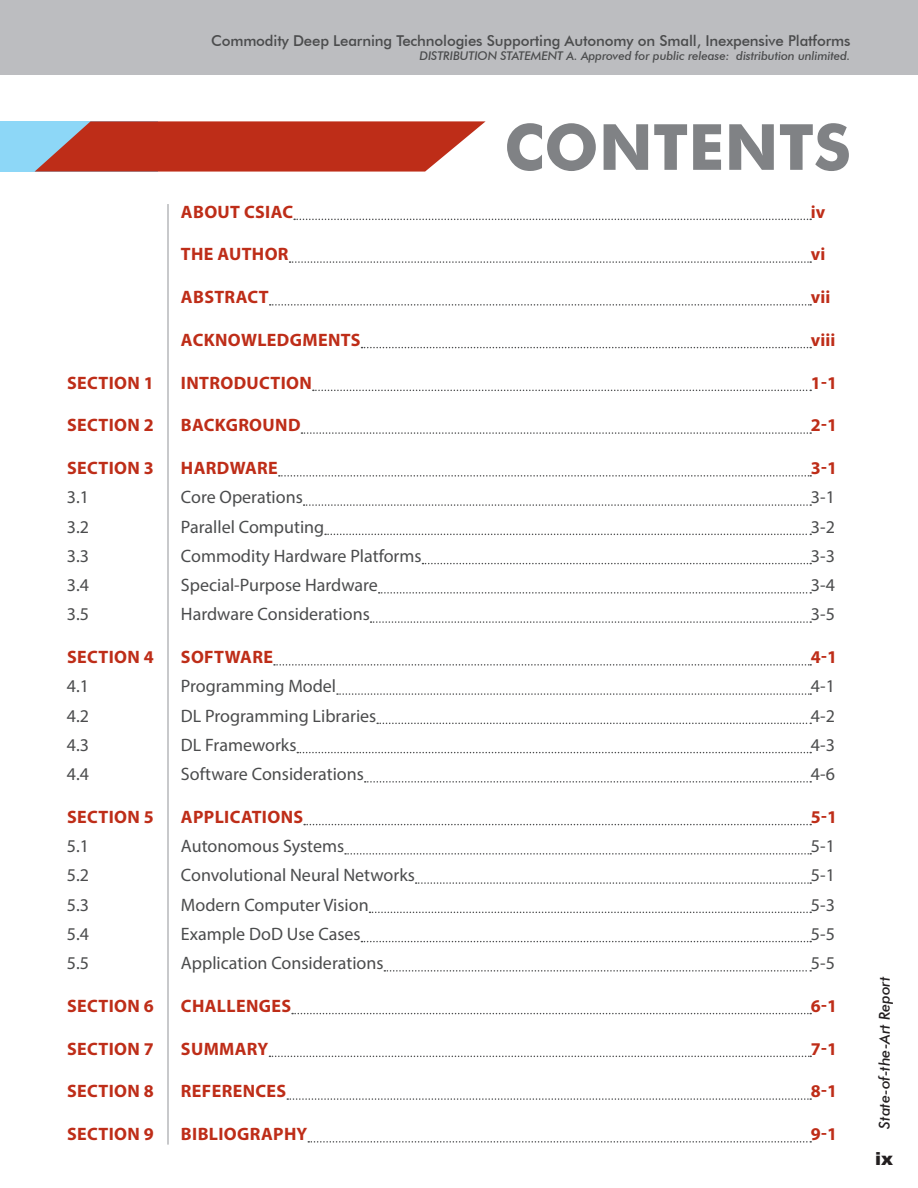
<style>
.page{position:relative;width:918px;height:1188px;background:#fff}
.page>*{position:absolute;margin:0;border:0;box-sizing:border-box;transform-origin:0 0}
.t1{font:700 63.75px "Futura BT";color:#808285}
.t2{font:18px "Myriad Pro";color:#4b4c4d}
.t3{font:700 18px "Myriad Pro";letter-spacing:.02em;color:#be2d18}
.t4{font:900 18px "Arial";color:#231f20}
.t5{font:500 15px "Futura BT";letter-spacing:-.01em;color:#4b4c4d}
.t6{font:italic 500 15px "Futura BT";color:#231f20}
.t7{font:italic 500 12px "Futura BT";letter-spacing:-.01em;color:#4b4c4d}
</style>
<div class="page">
<div style="left:0;top:0;width:918px;height:74px;background:#bcbdc0"></div>
<div style="left:0;top:121px;width:157px;height:51px;background:#8dd7f7"></div>
<svg style="left:35px;top:121px;width:451px;height:51px;background:#bf4838"></svg>
<svg style="left:294px;top:219px;width:517px;height:1px"></svg>
<svg style="left:290px;top:261px;width:521px;height:2px"></svg>
<svg style="left:270px;top:304px;width:541px;height:2px"></svg>
<svg style="left:362px;top:347px;width:449px;height:1px"></svg>
<svg style="left:313px;top:390px;width:498px;height:1px"></svg>
<svg style="left:301px;top:432px;width:510px;height:2px"></svg>
<svg style="left:279px;top:475px;width:532px;height:2px"></svg>
<svg style="left:304px;top:504px;width:507px;height:2px"></svg>
<svg style="left:325px;top:534px;width:486px;height:1px"></svg>
<svg style="left:422px;top:563px;width:389px;height:1px"></svg>
<svg style="left:379px;top:592px;width:432px;height:2px"></svg>
<svg style="left:371px;top:621px;width:440px;height:2px"></svg>
<svg style="left:274px;top:664px;width:537px;height:2px"></svg>
<svg style="left:337px;top:693px;width:474px;height:2px"></svg>
<svg style="left:377px;top:723px;width:434px;height:1px"></svg>
<svg style="left:297px;top:752px;width:514px;height:1px"></svg>
<svg style="left:365px;top:781px;width:446px;height:2px"></svg>
<svg style="left:304px;top:824px;width:507px;height:1px"></svg>
<svg style="left:345px;top:853px;width:466px;height:2px"></svg>
<svg style="left:416px;top:882px;width:395px;height:2px"></svg>
<svg style="left:370px;top:912px;width:441px;height:1px"></svg>
<svg style="left:361px;top:941px;width:450px;height:1px"></svg>
<svg style="left:384px;top:970px;width:427px;height:2px"></svg>
<svg style="left:292px;top:1013px;width:519px;height:1px"></svg>
<svg style="left:269px;top:1056px;width:542px;height:1px"></svg>
<svg style="left:287px;top:1098px;width:524px;height:2px"></svg>
<svg style="left:308px;top:1141px;width:503px;height:2px"></svg>
<hr style="left:168px;top:204px;width:1px;height:941px;background:#939598">
<p class="t5" style="left:211px;top:32px;width:641px">Commodity Deep Learning Technologies Supporting Autonomy on Small, Inexpensive Platforms</p>
<p class="t7" style="left:419px;top:48px;width:433px">DISTRIBUTION STATEMENT A. Approved for public release: distribution unlimited.</p>
<p class="t1" style="left:504px;top:108px;width:348px">CONTENTS</p>
<p class="t3" style="left:181px;top:200px;width:114px">ABOUT CSIAC</p>
<p class="t3" style="left:811px;top:200px;width:16px">iv</p>
<p class="t3" style="left:181px;top:242px;width:109px">THE AUTHOR</p>
<p class="t3" style="left:811px;top:242px;width:16px">vi</p>
<p class="t3" style="left:181px;top:285px;width:89px">ABSTRACT</p>
<p class="t3" style="left:811px;top:285px;width:21px">vii</p>
<p class="t3" style="left:181px;top:328px;width:181px">ACKNOWLEDGMENTS</p>
<p class="t3" style="left:811px;top:328px;width:26px">viii</p>
<p class="t3" style="left:67px;top:371px;width:88px">SECTION 1</p>
<p class="t3" style="left:181px;top:371px;width:132px">INTRODUCTION</p>
<p class="t3" style="left:811px;top:371px;width:28px">1-1</p>
<p class="t3" style="left:67px;top:413px;width:88px">SECTION 2</p>
<p class="t3" style="left:181px;top:413px;width:121px">BACKGROUND</p>
<p class="t3" style="left:811px;top:413px;width:28px">2-1</p>
<p class="t3" style="left:67px;top:456px;width:88px">SECTION 3</p>
<p class="t3" style="left:181px;top:456px;width:98px">HARDWARE</p>
<p class="t3" style="left:811px;top:456px;width:28px">3-1</p>
<p class="t2" style="left:67px;top:486px;width:24px">3.1</p>
<p class="t2" style="left:181px;top:486px;width:123px">Core Operations</p>
<p class="t2" style="left:811px;top:486px;width:25px">3-1</p>
<p class="t2" style="left:67px;top:515px;width:24px">3.2</p>
<p class="t2" style="left:181px;top:515px;width:145px">Parallel Computing</p>
<p class="t2" style="left:811px;top:515px;width:25px">3-2</p>
<p class="t2" style="left:67px;top:545px;width:24px">3.3</p>
<p class="t2" style="left:181px;top:545px;width:242px">Commodity Hardware Platforms</p>
<p class="t2" style="left:811px;top:545px;width:25px">3-3</p>
<p class="t2" style="left:67px;top:574px;width:24px">3.4</p>
<p class="t2" style="left:181px;top:574px;width:198px">Special-Purpose Hardware</p>
<p class="t2" style="left:811px;top:574px;width:25px">3-4</p>
<p class="t2" style="left:67px;top:603px;width:24px">3.5</p>
<p class="t2" style="left:181px;top:603px;width:190px">Hardware Considerations</p>
<p class="t2" style="left:811px;top:603px;width:25px">3-5</p>
<p class="t3" style="left:67px;top:645px;width:88px">SECTION 4</p>
<p class="t3" style="left:181px;top:645px;width:94px">SOFTWARE</p>
<p class="t3" style="left:811px;top:645px;width:28px">4-1</p>
<p class="t2" style="left:67px;top:675px;width:24px">4.1</p>
<p class="t2" style="left:181px;top:675px;width:157px">Programming Model</p>
<p class="t2" style="left:811px;top:675px;width:25px">4-1</p>
<p class="t2" style="left:67px;top:704px;width:24px">4.2</p>
<p class="t2" style="left:181px;top:704px;width:197px">DL Programming Libraries</p>
<p class="t2" style="left:811px;top:704px;width:25px">4-2</p>
<p class="t2" style="left:67px;top:734px;width:24px">4.3</p>
<p class="t2" style="left:181px;top:734px;width:117px">DL Frameworks</p>
<p class="t2" style="left:811px;top:734px;width:25px">4-3</p>
<p class="t2" style="left:67px;top:763px;width:24px">4.4</p>
<p class="t2" style="left:181px;top:763px;width:185px">Software Considerations</p>
<p class="t2" style="left:811px;top:763px;width:25px">4-6</p>
<p class="t3" style="left:67px;top:805px;width:88px">SECTION 5</p>
<p class="t3" style="left:181px;top:805px;width:124px">APPLICATIONS</p>
<p class="t3" style="left:811px;top:805px;width:28px">5-1</p>
<p class="t2" style="left:67px;top:835px;width:24px">5.1</p>
<p class="t2" style="left:181px;top:835px;width:165px">Autonomous Systems</p>
<p class="t2" style="left:811px;top:835px;width:25px">5-1</p>
<p class="t2" style="left:67px;top:864px;width:24px">5.2</p>
<p class="t2" style="left:181px;top:864px;width:235px">Convolutional Neural Networks</p>
<p class="t2" style="left:811px;top:864px;width:25px">5-1</p>
<p class="t2" style="left:67px;top:893px;width:24px">5.3</p>
<p class="t2" style="left:181px;top:893px;width:189px">Modern Computer Vision</p>
<p class="t2" style="left:811px;top:893px;width:25px">5-3</p>
<p class="t2" style="left:67px;top:923px;width:24px">5.4</p>
<p class="t2" style="left:181px;top:923px;width:181px">Example DoD Use Cases</p>
<p class="t2" style="left:811px;top:923px;width:25px">5-5</p>
<p class="t2" style="left:67px;top:952px;width:24px">5.5</p>
<p class="t2" style="left:181px;top:952px;width:204px">Application Considerations</p>
<p class="t2" style="left:811px;top:952px;width:25px">5-5</p>
<p class="t3" style="left:67px;top:994px;width:88px">SECTION 6</p>
<p class="t3" style="left:181px;top:994px;width:112px">CHALLENGES</p>
<p class="t3" style="left:811px;top:994px;width:28px">6-1</p>
<p class="t3" style="left:67px;top:1037px;width:88px">SECTION 7</p>
<p class="t3" style="left:181px;top:1037px;width:89px">SUMMARY</p>
<p class="t3" style="left:811px;top:1037px;width:28px">7-1</p>
<p class="t3" style="left:67px;top:1079px;width:88px">SECTION 8</p>
<p class="t3" style="left:181px;top:1079px;width:107px">REFERENCES</p>
<p class="t3" style="left:811px;top:1079px;width:28px">8-1</p>
<p class="t3" style="left:67px;top:1122px;width:88px">SECTION 9</p>
<p class="t3" style="left:181px;top:1122px;width:128px">BIBLIOGRAPHY</p>
<p class="t3" style="left:811px;top:1122px;width:28px">9-1</p>
<p class="t6" style="left:875px;top:1129px;width:153px;rotate:-90deg">State-of-the-Art Report</p>
<p class="t4" style="left:875px;top:1145px;width:19px">ix</p>
</div>
